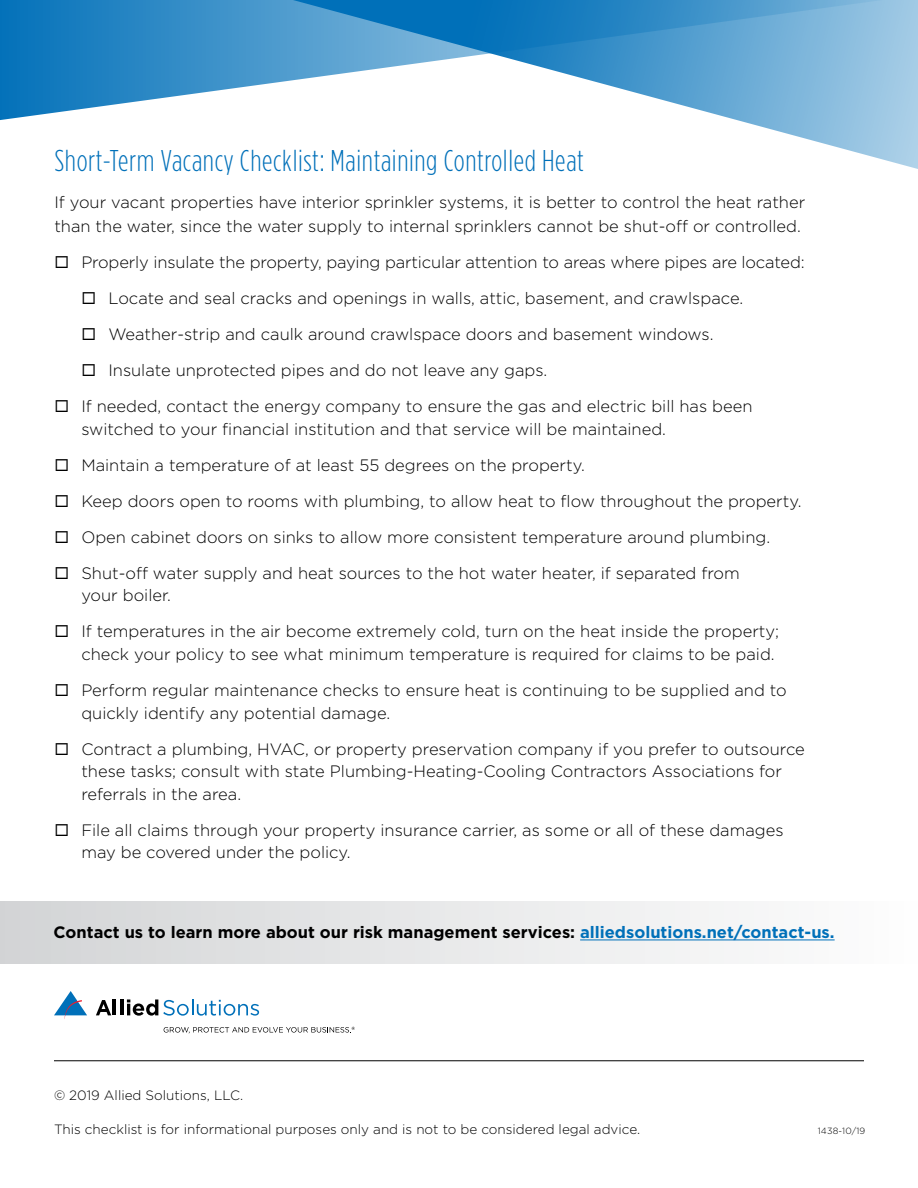
<style>
.page{position:relative;width:918px;height:1188px;background:#fff}
.page>*{position:absolute;margin:0;border:0;box-sizing:border-box;transform-origin:0 0}
.t1{font:300 condensed 30px "Gotham HTF";letter-spacing:.02em;color:#0070b9}
.t2{font:300 16.5px/36px "Gotham HTF";color:#000}
.t3{font:700 16.5px "Gotham HTF";color:#000}
.t4{font:300 13.5px "Gotham HTF";color:#000}
.t5{font:300 9px "Gotham HTF";letter-spacing:.02em;color:#000}
.s1{color:#0070b9}
</style>
<div class="page">
<svg style="left:744px;top:122px;width:174px;height:47px"></svg>
<svg style="left:0;top:0;width:918px;height:122px"></svg>
<hr style="left:54px;top:1060px;width:810px;height:1px;background:#000">
<svg style="left:96px;top:1000px;width:15px;height:15px"></svg>
<hr style="left:113px;top:999px;width:3px;height:16px;background:#000">
<hr style="left:120px;top:999px;width:3px;height:16px;background:#000">
<svg style="left:127px;top:999px;width:132px;height:17px"></svg>
<svg style="left:54px;top:991px;width:33px;height:28px"></svg>
<svg style="left:164px;top:1027px;width:191px;height:6px"></svg>
<div style="left:0;top:901px;width:918px;height:63px;background:linear-gradient(to right,#d4d5d6,#fafcfd)"></div>
<hr style="left:580px;top:940px;width:255px;height:1px;background:#0070b9">
<h1 class="t1" style="left:54px;top:145px;width:531px">Short-Term Vacancy Checklist: Maintaining Controlled Heat</h1>
<p class="t2" style="left:54px;top:190px;width:752px;line-height:24px">If your vacant properties have interior sprinkler systems, it is better to control the heat rather than the water, since the water supply to internal sprinklers cannot be shut-off or controlled.</p>
<p class="t2" style="left:81px;top:244px;width:725px">Properly insulate the property, paying particular attention to areas where pipes are located:</p>
<p class="t2" style="left:108px;top:280px;width:636px">Locate and seal cracks and openings in walls, attic, basement, and crawlspace.</p>
<p class="t2" style="left:108px;top:316px;width:607px">Weather-strip and caulk around crawlspace doors and basement windows.</p>
<p class="t2" style="left:108px;top:352px;width:441px">Insulate unprotected pipes and do not leave any gaps.</p>
<p class="t2" style="left:81px;top:388px;width:673px">If needed, contact the energy company to ensure the gas and electric bill has been</p>
<p class="t2" style="left:81px;top:411px;width:722px">switched to your financial institution and that service will be maintained.<br>Maintain a temperature of at least 55 degrees on the property.<br>Keep doors open to rooms with plumbing, to allow heat to flow throughout the property.<br>Open cabinet doors on sinks to allow more consistent temperature around plumbing.<br>Shut-off water supply and heat sources to the hot water heater, if separated from</p>
<p class="t2" style="left:81px;top:577px;width:699px">your boiler.<br>If temperatures in the air become extremely cold, turn on the heat inside the property;</p>
<p class="t2" style="left:81px;top:636px;width:707px">check your policy to see what minimum temperature is required for claims to be paid.<br>Perform regular maintenance checks to ensure heat is continuing to be supplied and to</p>
<p class="t2" style="left:81px;top:694px;width:725px">quickly identify any potential damage.<br>Contract a plumbing, HVAC, or property preservation company if you prefer to outsource</p>
<p class="t2" style="left:81px;top:760px;width:702px;line-height:22.5px">these tasks; consult with state Plumbing-Heating-Cooling Contractors Associations for referrals in the area.</p>
<p class="t2" style="left:81px;top:818px;width:704px;line-height:22.5px">File all claims through your property insurance carrier, as some or all of these damages may be covered under the policy.</p>
<p class="t3" style="left:54px;top:922px;width:783px">Contact us to learn more about our risk management services: <span class="s1">alliedsolutions.net/contact-us.</span></p>
<p class="t4" style="left:54px;top:1087px;width:191px">© 2019 Allied Solutions, LLC.</p>
<p class="t4" style="left:54px;top:1122px;width:588px">This checklist is for informational purposes only and is not to be considered legal advice.</p>
<p class="t5" style="left:818px;top:1126px;width:49px">1438-10/19</p>
</div>
